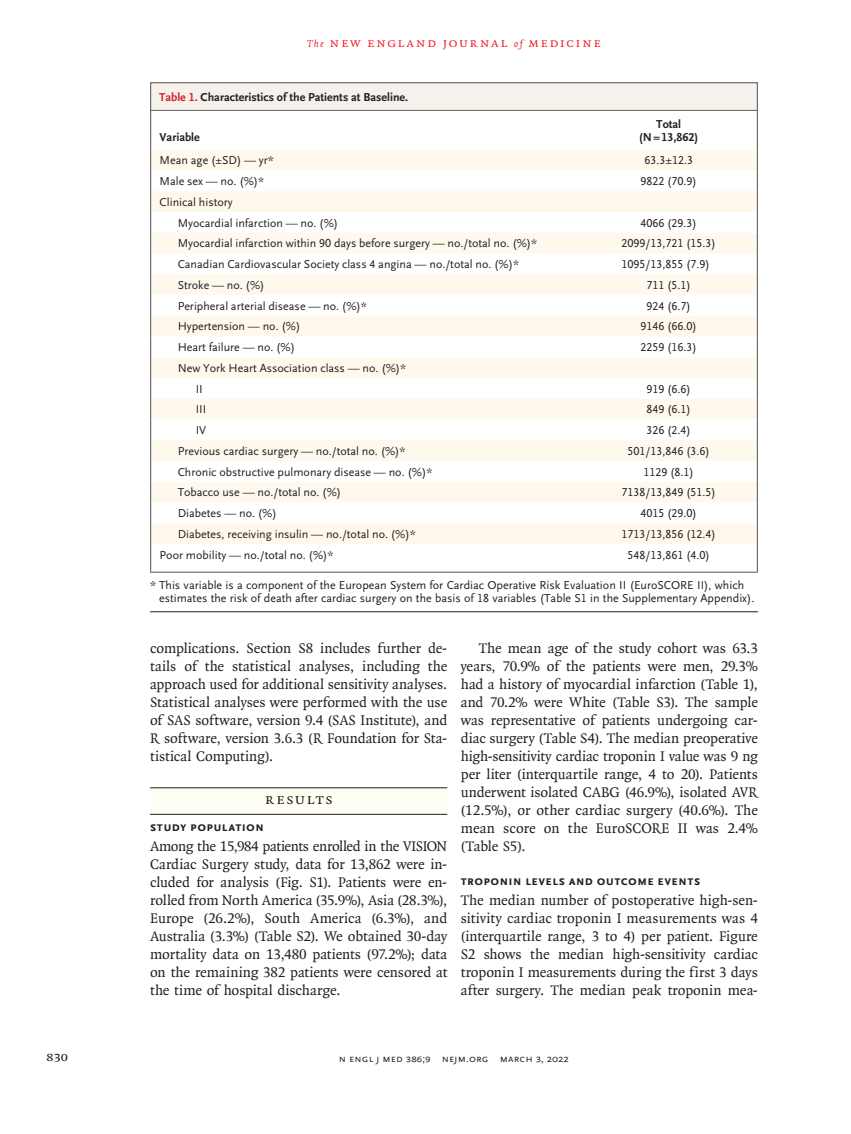
<style>
.page{position:relative;width:851px;height:1134px;background:#fff}
.page>*{position:absolute;margin:0;border:0;box-sizing:border-box;transform-origin:0 0}
.t1{font:15.75px "OTNEJM Quadraat Small Cap";letter-spacing:.09em;color:#231f20}
.t2{font:15px/18px "OTNEJM Quadraat";letter-spacing:-.005em;color:#231f20;text-align:justify}
.t3{font:14.25px "OTNEJM Quadraat Cap";color:#231f20}
.t4{font:700 13.5px "OTNEJM Scala Sans Small LF Cap";letter-spacing:.02em;color:#231f20}
.t5{font:13.5px "OTNEJM Quadraat Cap";letter-spacing:.11em;color:#ee1d23}
.t6{font:12px/20.7px "OTNEJM Scala Sans LF";color:#231f20}
.t7{font:700 12px/13.5px "OTNEJM Scala Sans LF";color:#231f20;text-align:center}
.t8{font:10.8px "OTNEJM Scala Sans LF Cap";letter-spacing:.01em;color:#231f20}
.s1{font-family:"OTNEJM Quadraat";font-style:italic;font-size:10.5px}
.s2{color:#d1232a}
.s3{font-family:"OTNEJM Scala Sans LF Small Cap"}
</style>
<div class="page">
<div style="left:150px;top:787px;width:297px;height:27px;background:#fffef2"></div>
<hr style="left:150px;top:814px;width:297px;height:1px;background:#231f20">
<hr style="left:150px;top:787px;width:297px;height:1px;background:#231f20">
<div style="left:150px;top:83px;width:608px;height:28px;background:#f5f1eb"></div>
<div style="left:150px;top:82px;width:608px;height:29px;border:1px solid #636366"></div>
<hr style="left:150px;top:110px;width:608px;height:1px;background:#636366">
<svg style="left:151px;top:150px;width:605px;height:394px;fill:#fef9ec"></svg>
<hr style="left:150px;top:110px;width:1px;height:40px;background:#636366">
<hr style="left:756px;top:110px;width:2px;height:40px;background:#636366">
<hr style="left:756px;top:150px;width:2px;height:20px;background:#636366">
<hr style="left:756px;top:170px;width:2px;height:21px;background:#636366">
<hr style="left:756px;top:191px;width:2px;height:21px;background:#636366">
<hr style="left:756px;top:212px;width:2px;height:21px;background:#636366">
<hr style="left:756px;top:233px;width:2px;height:20px;background:#636366">
<hr style="left:756px;top:253px;width:2px;height:21px;background:#636366">
<hr style="left:756px;top:274px;width:2px;height:21px;background:#636366">
<hr style="left:756px;top:295px;width:2px;height:21px;background:#636366">
<hr style="left:756px;top:316px;width:2px;height:20px;background:#636366">
<hr style="left:756px;top:336px;width:2px;height:21px;background:#636366">
<hr style="left:756px;top:357px;width:2px;height:21px;background:#636366">
<hr style="left:756px;top:378px;width:2px;height:21px;background:#636366">
<hr style="left:756px;top:399px;width:2px;height:20px;background:#636366">
<hr style="left:756px;top:419px;width:2px;height:21px;background:#636366">
<hr style="left:756px;top:440px;width:2px;height:21px;background:#636366">
<hr style="left:756px;top:461px;width:2px;height:21px;background:#636366">
<hr style="left:756px;top:482px;width:2px;height:20px;background:#636366">
<hr style="left:756px;top:502px;width:2px;height:21px;background:#636366">
<hr style="left:756px;top:523px;width:2px;height:21px;background:#636366">
<svg style="left:150px;top:150px;width:1px;height:422px"></svg>
<hr style="left:756px;top:544px;width:2px;height:28px;background:#636366">
<hr style="left:150px;top:572px;width:430px;height:1px;background:#636366">
<hr style="left:580px;top:572px;width:177px;height:1px;background:#636366">
<hr style="left:150px;top:611px;width:608px;height:1px;background:#231f20">
<p class="t5" style="left:307px;top:35px;width:295px"><span class="s1">The</span> new england journal <span class="s1">of</span> medicine</p>
<p class="t7" style="left:159px;top:90px;width:250px"><span class="s2">Table 1.</span> Characteristics of the Patients at Baseline.</p>
<p class="t7" style="left:160px;top:131px;width:42px">Variable</p>
<p class="t7" style="left:639px;top:118px;width:61px">Total (N=13,862)</p>
<p class="t6" style="left:160px;top:151px;width:116px">Mean age (±SD) — yr*</p>
<p class="t6" style="left:644px;top:151px;width:50px">63.3±12.3</p>
<p class="t6" style="left:160px;top:171px;width:106px">Male sex — no. (%)*</p>
<p class="t6" style="left:640px;top:171px;width:58px">9822 (70.9)</p>
<p class="t6" style="left:178px;top:192px;width:162px;text-indent:-18px">Clinical history<br>Myocardial infarction — no. (%)</p>
<p class="t6" style="left:640px;top:213px;width:58px">4066 (29.3)</p>
<p class="t6" style="left:178px;top:233px;width:361px">Myocardial infarction within 90 days before surgery — no./total no. (%)*</p>
<p class="t6" style="left:621px;top:233px;width:96px">2099/13,721 (15.3)</p>
<p class="t6" style="left:178px;top:254px;width:343px">Canadian Cardiovascular Society class 4 angina — no./total no. (%)*</p>
<p class="t6" style="left:621px;top:254px;width:90px">1095/13,855 (7.9)</p>
<p class="t6" style="left:178px;top:275px;width:88px">Stroke — no. (%)</p>
<p class="t6" style="left:646px;top:275px;width:46px">711 (5.1)</p>
<p class="t6" style="left:178px;top:296px;width:191px">Peripheral arterial disease — no. (%)*</p>
<p class="t6" style="left:646px;top:296px;width:46px">924 (6.7)</p>
<p class="t6" style="left:178px;top:316px;width:124px">Hypertension — no. (%)</p>
<p class="t6" style="left:640px;top:316px;width:58px">9146 (66.0)</p>
<p class="t6" style="left:178px;top:337px;width:119px">Heart failure — no. (%)</p>
<p class="t6" style="left:640px;top:337px;width:58px">2259 (16.3)</p>
<p class="t6" style="left:196px;top:358px;width:212px;text-indent:-18px">New York Heart Association class — no. (%)*<br>II</p>
<p class="t6" style="left:646px;top:379px;width:46px">919 (6.6)</p>
<p class="t6" style="left:196px;top:399px;width:12px">III</p>
<p class="t6" style="left:646px;top:399px;width:46px">849 (6.1)</p>
<p class="t6" style="left:196px;top:420px;width:12px">IV</p>
<p class="t6" style="left:646px;top:420px;width:46px">326 (2.4)</p>
<p class="t6" style="left:178px;top:441px;width:229px">Previous cardiac surgery — no./total no. (%)*</p>
<p class="t6" style="left:627px;top:441px;width:84px">501/13,846 (3.6)</p>
<p class="t6" style="left:178px;top:462px;width:256px">Chronic obstructive pulmonary disease — no. (%)*</p>
<p class="t6" style="left:643px;top:462px;width:52px">1129 (8.1)</p>
<p class="t6" style="left:178px;top:482px;width:165px">Tobacco use — no./total no. (%)</p>
<p class="t6" style="left:621px;top:482px;width:96px">7138/13,849 (51.5)</p>
<p class="t6" style="left:178px;top:503px;width:101px">Diabetes — no. (%)</p>
<p class="t6" style="left:640px;top:503px;width:58px">4015 (29.0)</p>
<p class="t6" style="left:178px;top:524px;width:240px">Diabetes, receiving insulin — no./total no. (%)*</p>
<p class="t6" style="left:621px;top:524px;width:96px">1713/13,856 (12.4)</p>
<p class="t6" style="left:160px;top:545px;width:175px">Poor mobility — no./total no. (%)*</p>
<p class="t6" style="left:627px;top:545px;width:84px">548/13,861 (4.0)</p>
<p class="t6" style="left:159px;top:578px;width:597px;line-height:13.5px;text-indent:-9px">* This variable is a component of the European System for Cardiac Operative Risk Evaluation II (EuroSCORE II), which estimates the risk of death after cardiac surgery on the basis of 18 variables (Table S1 in the Supplementary Appendix).</p>
<p class="t2" style="left:150px;top:639px;width:299px">complications. Section S8 includes further de&shy;tails of the statistical analyses, including the approach used for additional sensitivity analyses.<br>Statistical analyses were performed with the use of SAS software, version 9.4 (SAS Institute), and R software, version 3.6.3 (R Foundation for Sta&shy;tistical Computing).</p>
<p class="t1" style="left:265px;top:790px;width:69px">Results</p>
<p class="t4" style="left:150px;top:819px;width:115px">Study Population</p>
<p class="t2" style="left:150px;top:837px;width:299px">Among the 15,984 patients enrolled in the VISION Cardiac Surgery study, data for 13,862 were in&shy;cluded for analysis (Fig. S1). Patients were en&shy;rolled from North America (35.9%), Asia (28.3%), Europe (26.2%), South America (6.3%), and Australia (3.3%) (Table S2). We obtained 30-day mortality data on 13,480 patients (97.2%); data on the remaining 382 patients were censored at the time of hospital discharge.</p>
<p class="t2" style="left:460px;top:639px;width:299px;text-indent:18px">The mean age of the study cohort was 63.3 years, 70.9% of the patients were men, 29.3% had a history of myocardial infarction (Table 1), and 70.2% were White (Table S3). The sample was representative of patients undergoing car&shy;diac surgery (Table S4). The median preoperative high-sensitivity cardiac troponin I value was 9 ng per liter (interquartile range, 4 to 20). Patients underwent isolated CABG (46.9%), isolated AVR (12.5%), or other cardiac surgery (40.6%). The mean score on the EuroSCORE II was 2.4% (Table S5).</p>
<p class="t4" style="left:460px;top:873px;width:241px">Troponin Levels and Outcome Events</p>
<p class="t2" style="left:460px;top:891px;width:299px">The median number of postoperative high-sen&shy;sitivity cardiac troponin I measurements was 4 (interquartile range, 3 to 4) per patient. Figure S2 shows the median high-sensitivity cardiac troponin I measurements during the first 3 days after surgery. The median peak troponin mea-</p>
<p class="t3" style="left:46px;top:1048px;width:23px">830</p>
<p class="t8" style="left:339px;top:1053px;width:231px">n engl j med 386;9 nejm.org <span class="s3">March 3, 2022</span></p>
</div>
